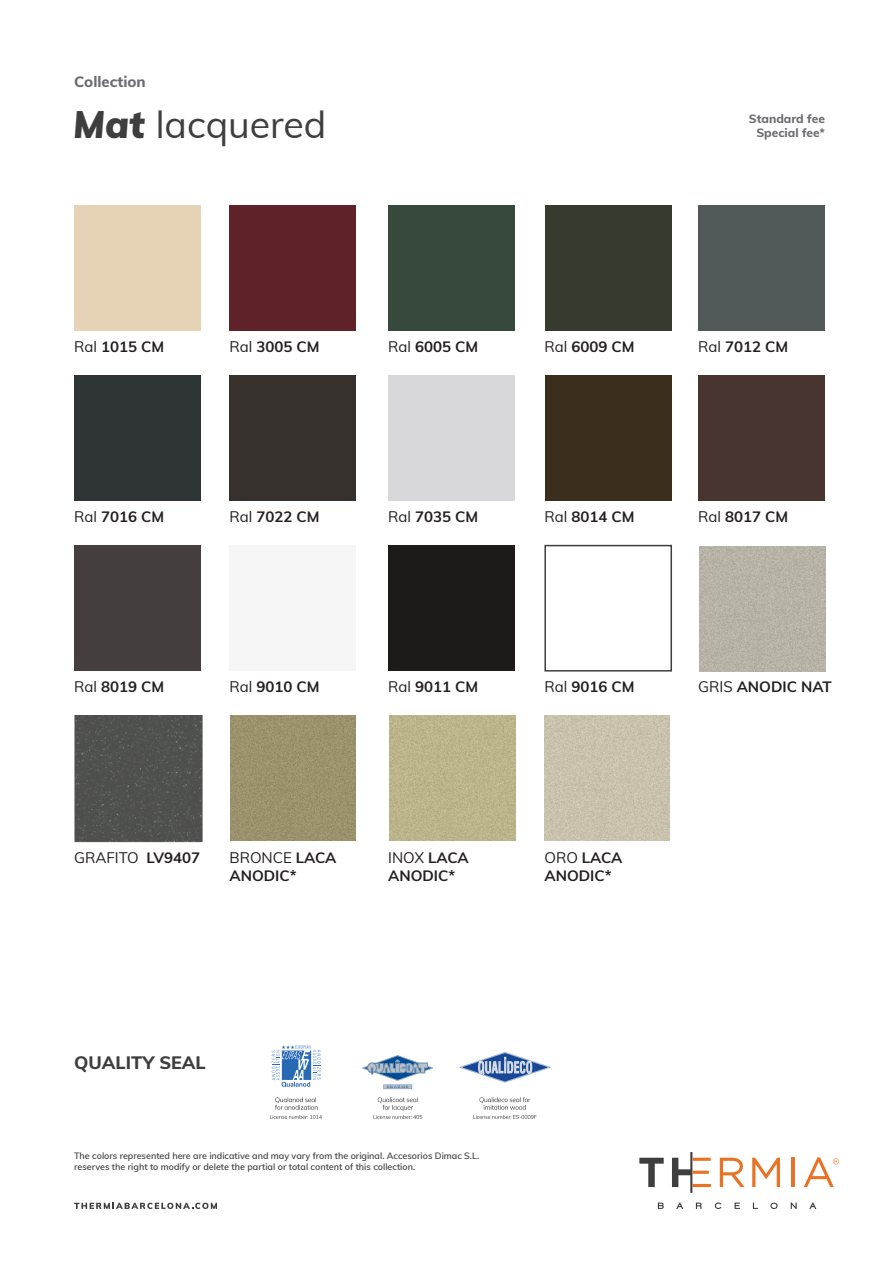
<style>
.page{position:relative;width:893px;height:1263px;background:#fff}
.page>*{position:absolute;margin:0;border:0;box-sizing:border-box;transform-origin:0 0}
.t1{font:37.5px "Muli";color:#3e3e3f}
.t2{font:800 18px "Muli";color:#3e3e3f}
.t3{font:700 15px "Muli";color:#231f20}
.t4{font:15px "Muli";color:#231f20}
.t5{font:800 15px "Muli";color:#6c6d70}
.t6{font:800 12px "Muli";color:#6c6d70}
.t7{font:600 9px/10.8px "Muli";color:#3e3e3f}
.s1{font-weight:900;font-style:italic}
.s2{font-weight:400}
.s3{font-weight:700}
</style>
<div class="page">
<svg style="left:639px;top:1158px;width:25px;height:29px"></svg>
<svg style="left:720px;top:1158px;width:25px;height:29px"></svg>
<svg style="left:752px;top:1158px;width:28px;height:29px"></svg>
<hr style="left:791px;top:1158px;width:4px;height:29px;background:#e97324">
<svg style="left:672px;top:1152px;width:39px;height:41px"></svg>
<svg style="left:804px;top:1157px;width:35px;height:30px"></svg>
<svg style="left:658px;top:1202px;width:6px;height:7px"></svg>
<svg style="left:676px;top:1202px;width:7px;height:7px"></svg>
<svg style="left:696px;top:1202px;width:6px;height:7px"></svg>
<svg style="left:715px;top:1202px;width:6px;height:7px"></svg>
<svg style="left:735px;top:1202px;width:5px;height:7px"></svg>
<svg style="left:753px;top:1202px;width:5px;height:7px"></svg>
<svg style="left:770px;top:1202px;width:7px;height:7px"></svg>
<svg style="left:791px;top:1202px;width:6px;height:7px"></svg>
<svg style="left:809px;top:1202px;width:7px;height:7px"></svg>
<svg style="left:74px;top:1203px;width:143px;height:6px"></svg>
<div style="left:75px;top:205px;width:126px;height:126px;background:#e6d2b5"></div>
<div style="left:75px;top:375px;width:126px;height:126px;background:#2f3436"></div>
<div style="left:75px;top:546px;width:126px;height:125px;background:#453e3f"></div>
<div style="left:230px;top:205px;width:126px;height:126px;background:#5f2228"></div>
<div style="left:230px;top:375px;width:126px;height:126px;background:#37312e"></div>
<div style="left:230px;top:546px;width:126px;height:125px;background:#f7f6f6"></div>
<div style="left:389px;top:205px;width:126px;height:126px;background:#36493c"></div>
<div style="left:389px;top:375px;width:126px;height:126px;background:#d8d7d9"></div>
<div style="left:389px;top:546px;width:126px;height:125px;background:#1d1a18"></div>
<div style="left:545px;top:205px;width:126px;height:126px;background:#363b2d"></div>
<div style="left:545px;top:375px;width:126px;height:126px;background:#3b2e1d"></div>
<div style="left:544px;top:545px;width:128px;height:126px;background:#fff;border:2px solid #3e3e3f"></div>
<div style="left:699px;top:205px;width:126px;height:126px;background:#515959"></div>
<div style="left:699px;top:375px;width:126px;height:126px;background:#493530"></div>
<img style="left:75px;top:716px;width:128px;height:126px">
<img style="left:459px;top:1052px;width:92px;height:31px">
<svg style="left:272px;top:1045px;width:49px;height:42px"></svg>
<img style="left:362px;top:1055px;width:71px;height:35px">
<svg style="left:270px;top:1097px;width:52px;height:22px"></svg>
<svg style="left:373px;top:1097px;width:49px;height:22px"></svg>
<svg style="left:473px;top:1097px;width:64px;height:22px"></svg>
<img style="left:230px;top:716px;width:125px;height:125px">
<img style="left:390px;top:716px;width:125px;height:125px">
<img style="left:544px;top:716px;width:126px;height:125px">
<img style="left:700px;top:546px;width:125px;height:125px">
<p class="t5" style="left:74px;top:71px;width:73px">Collection</p>
<p class="t1" style="left:73px;top:97px;width:255px"><span class="s1">Mat</span> lacquered</p>
<p class="t6" style="left:749px;top:110px;width:78px">Standard fee</p>
<p class="t6" style="left:756px;top:124px;width:70px">Special fee*</p>
<p class="t3" style="left:74px;top:336px;width:92px"><span class="s2">Ral</span> 1015 CM</p>
<p class="t3" style="left:229px;top:336px;width:92px"><span class="s2">Ral</span> 3005 CM</p>
<p class="t3" style="left:388px;top:336px;width:92px"><span class="s2">Ral</span> 6005 CM</p>
<p class="t3" style="left:544px;top:336px;width:92px"><span class="s2">Ral</span> 6009 CM</p>
<p class="t3" style="left:698px;top:336px;width:92px"><span class="s2">Ral</span> 7012 CM</p>
<p class="t3" style="left:74px;top:505px;width:92px"><span class="s2">Ral</span> 7016 CM</p>
<p class="t3" style="left:229px;top:505px;width:92px"><span class="s2">Ral</span> 7022 CM</p>
<p class="t3" style="left:388px;top:505px;width:92px"><span class="s2">Ral</span> 7035 CM</p>
<p class="t3" style="left:544px;top:505px;width:92px"><span class="s2">Ral</span> 8014 CM</p>
<p class="t3" style="left:698px;top:505px;width:92px"><span class="s2">Ral</span> 8017 CM</p>
<p class="t3" style="left:74px;top:676px;width:92px"><span class="s2">Ral</span> 8019 CM</p>
<p class="t3" style="left:229px;top:676px;width:92px"><span class="s2">Ral</span> 9010 CM</p>
<p class="t3" style="left:388px;top:676px;width:92px"><span class="s2">Ral</span> 9011 CM</p>
<p class="t3" style="left:544px;top:676px;width:92px"><span class="s2">Ral</span> 9016 CM</p>
<p class="t3" style="left:698px;top:676px;width:135px"><span class="s2">GRIS</span> ANODIC NAT</p>
<p class="t4" style="left:74px;top:846px;width:128px">GRAFITO <span class="s3">LV9407</span></p>
<p class="t4" style="left:229px;top:846px;width:108px">BRONCE <span class="s3">LACA</span></p>
<p class="t3" style="left:229px;top:864px;width:69px">ANODIC*</p>
<p class="t4" style="left:388px;top:846px;width:82px">INOX <span class="s3">LACA</span></p>
<p class="t3" style="left:388px;top:864px;width:69px">ANODIC*</p>
<p class="t3" style="left:544px;top:846px;width:79px"><span class="s2">ORO</span> LACA</p>
<p class="t3" style="left:544px;top:864px;width:69px">ANODIC*</p>
<p class="t2" style="left:74px;top:1049px;width:133px">QUALITY SEAL</p>
<p class="t7" style="left:74px;top:1150px;width:407px">The colors represented here are indicative and may vary from the original. Accesorios Dimac S.L. reserves the right to modify or delete the partial or total content of this collection.</p>
</div>
